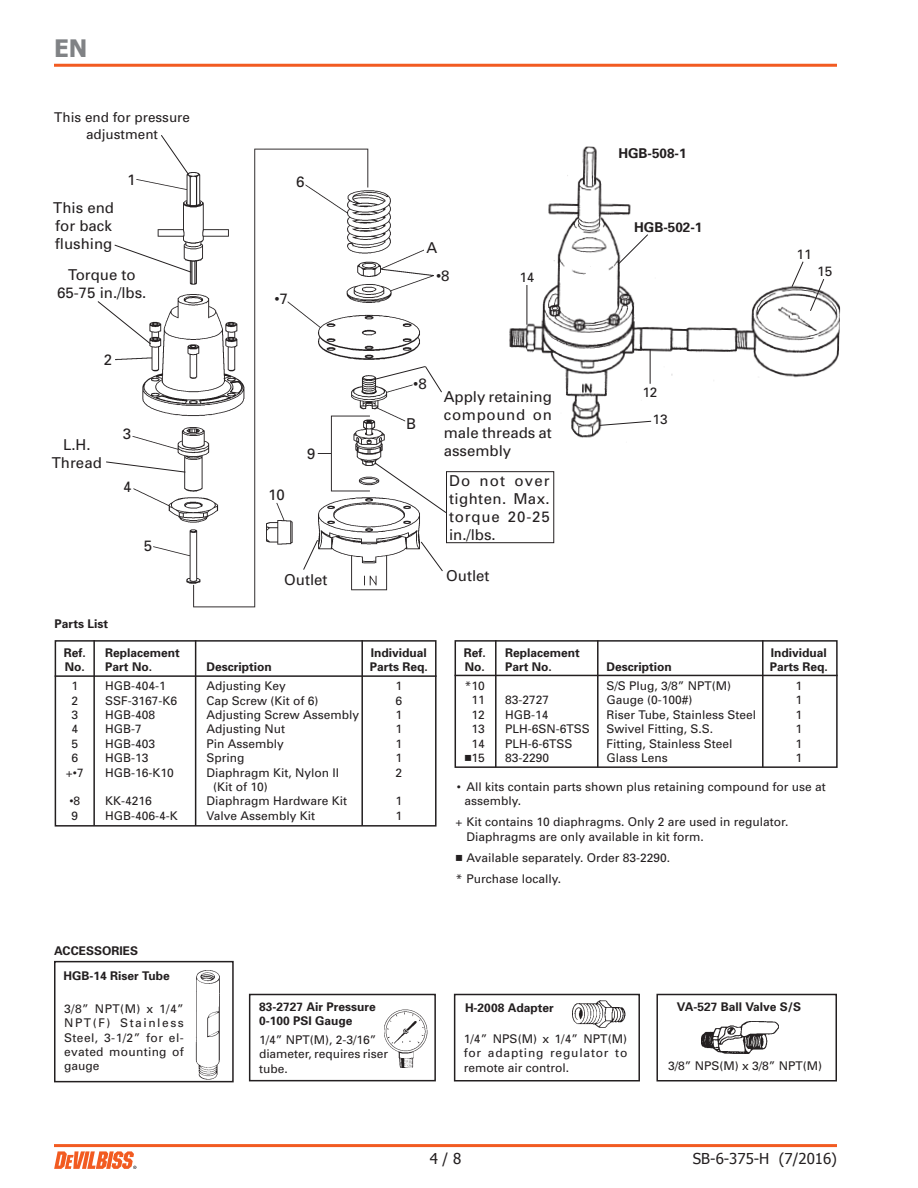
<style>
.page{position:relative;width:918px;height:1188px;background:#fff}
.page>*{position:absolute;margin:0;border:0;box-sizing:border-box;transform-origin:0 0}
.t1{font:700 24px "Tahoma";color:#808285}
.t2{font:15px/18px "Univers";color:#231f20;text-align:justify}
.t3{font:15px "Tahoma";color:#231f20}
.t4{font:13.5px/16.2px "Univers";color:#231f20;text-align:center}
.t5{font:700 13.5px "Univers";color:#231f20}
.t6{font:12px/14.4px "Univers";color:#231f20}
.t7{font:700 12px "Univers";color:#231f20}
.s1{font-family:"Universal Newswith Comm Pi"}
</style>
<div class="page">
<hr style="left:54px;top:64px;width:783px;height:3px;background:#f25b21">
<hr style="left:54px;top:1144px;width:783px;height:3px;background:#f25b21">
<svg style="left:54px;top:1151px;width:82px;height:18px"></svg>
<img style="left:115px;top:149px;width:319px;height:458px">
<img style="left:509px;top:146px;width:332px;height:292px">
<div style="left:55px;top:640px;width:382px;height:187px;border:2px solid #231f20"></div>
<div style="left:455px;top:640px;width:383px;height:128px;border:2px solid #231f20"></div>
<hr style="left:455px;top:675px;width:383px;height:1px;background:#231f20">
<hr style="left:495px;top:640px;width:2px;height:127px;background:#231f20">
<hr style="left:597px;top:640px;width:2px;height:127px;background:#231f20">
<hr style="left:762px;top:640px;width:2px;height:127px;background:#231f20">
<hr style="left:55px;top:675px;width:382px;height:2px;background:#231f20">
<hr style="left:93px;top:640px;width:2px;height:186px;background:#231f20">
<hr style="left:195px;top:640px;width:1px;height:186px;background:#231f20">
<hr style="left:361px;top:640px;width:2px;height:186px;background:#231f20">
<svg style="left:617px;top:234px;width:32px;height:32px"></svg>
<hr style="left:527px;top:285px;width:1px;height:40px;background:#231f20">
<hr style="left:650px;top:349px;width:1px;height:35px;background:#231f20">
<svg style="left:599px;top:420px;width:53px;height:6px"></svg>
<svg style="left:303px;top:539px;width:16px;height:32px"></svg>
<svg style="left:420px;top:541px;width:23px;height:31px"></svg>
<svg style="left:374px;top:462px;width:72px;height:52px"></svg>
<div style="left:446px;top:471px;width:108px;height:72px;border:1px solid #231f20"></div>
<svg style="left:106px;top:461px;width:80px;height:12px"></svg>
<svg style="left:114px;top:244px;width:78px;height:29px"></svg>
<svg style="left:97px;top:300px;width:55px;height:45px"></svg>
<svg style="left:160px;top:135px;width:30px;height:41px"></svg>
<svg style="left:374px;top:365px;width:68px;height:28px"></svg>
<svg style="left:791px;top:261px;width:34px;height:51px"></svg>
<img style="left:701px;top:1021px;width:77px;height:33px">
<img style="left:384px;top:1010px;width:43px;height:58px">
<div style="left:656px;top:994px;width:181px;height:88px;border:2px solid #231f20"></div>
<div style="left:249px;top:994px;width:187px;height:87px;border:2px solid #231f20"></div>
<div style="left:454px;top:994px;width:186px;height:88px;border:2px solid #231f20"></div>
<div style="left:54px;top:961px;width:180px;height:121px;border:2px solid #231f20"></div>
<img style="left:573px;top:1000px;width:53px;height:28px">
<img style="left:189px;top:970px;width:42px;height:113px">
<h1 class="t1" style="left:54px;top:32px;width:35px">EN</h1>
<p class="t4" style="left:54px;top:109px;width:137px">This end for pressure adjustment</p>
<p class="t2" style="left:127px;top:170px;width:10px">1</p>
<p class="t2" style="left:53px;top:198px;width:62px;text-align:left">This end for back flushing</p>
<p class="t2" style="left:57px;top:265px;width:91px;text-align:center">Torque to<br>65-75 in./lbs.</p>
<p class="t2" style="left:104px;top:350px;width:10px">2</p>
<p class="t2" style="left:63px;top:435px;width:29px">L.H.</p>
<p class="t2" style="left:52px;top:453px;width:52px">Thread</p>
<p class="t2" style="left:123px;top:425px;width:10px">3</p>
<p class="t2" style="left:123px;top:477px;width:10px">4</p>
<p class="t2" style="left:144px;top:536px;width:10px">5</p>
<p class="t2" style="left:296px;top:172px;width:10px">6</p>
<p class="t2" style="left:275px;top:290px;width:15px">•7</p>
<p class="t2" style="left:268px;top:485px;width:18px">10</p>
<p class="t2" style="left:307px;top:445px;width:10px">9</p>
<p class="t2" style="left:426px;top:238px;width:12px">A</p>
<p class="t2" style="left:436px;top:267px;width:15px">•8</p>
<p class="t4" style="left:519px;top:269px;width:17px">14</p>
<p class="t2" style="left:413px;top:375px;width:15px">•8</p>
<p class="t2" style="left:406px;top:414px;width:12px">B</p>
<p class="t2" style="left:444px;top:387px;width:110px">Apply retaining compound on male threads at assembly</p>
<p class="t2" style="left:449px;top:471px;width:102px">Do not over tighten. Max. torque 20-25 in./lbs.</p>
<p class="t2" style="left:284px;top:570px;width:45px">Outlet</p>
<p class="t2" style="left:446px;top:566px;width:45px">Outlet</p>
<p class="t5" style="left:618px;top:145px;width:70px">HGB-508-1</p>
<p class="t5" style="left:634px;top:218px;width:70px">HGB-502-1</p>
<p class="t4" style="left:642px;top:384px;width:17px">12</p>
<p class="t4" style="left:653px;top:411px;width:17px">13</p>
<p class="t4" style="left:797px;top:246px;width:17px">11</p>
<p class="t4" style="left:817px;top:263px;width:17px">15</p>
<p class="t7" style="left:55px;top:616px;width:55px">Parts List</p>
<p class="t7" style="left:64px;top:645px;width:24px">Ref.</p>
<p class="t7" style="left:105px;top:645px;width:76px">Replacement</p>
<p class="t7" style="left:371px;top:645px;width:58px">Individual</p>
<p class="t7" style="left:65px;top:659px;width:89px">No. Part No.</p>
<p class="t7" style="left:207px;top:659px;width:67px">Description</p>
<p class="t7" style="left:370px;top:659px;width:60px">Parts Req.</p>
<p class="t6" style="left:72px;top:679px;width:8px">1</p>
<p class="t6" style="left:105px;top:679px;width:62px">HGB-404-1</p>
<p class="t6" style="left:207px;top:679px;width:81px">Adjusting Key</p>
<p class="t6" style="left:396px;top:679px;width:8px">1</p>
<p class="t6" style="left:72px;top:693px;width:8px">2</p>
<p class="t6" style="left:105px;top:693px;width:74px">SSF-3167-K6</p>
<p class="t6" style="left:207px;top:693px;width:114px">Cap Screw (Kit of 6)</p>
<p class="t6" style="left:396px;top:693px;width:8px">6</p>
<p class="t6" style="left:72px;top:707px;width:8px">3</p>
<p class="t6" style="left:105px;top:707px;width:52px">HGB-408</p>
<p class="t6" style="left:207px;top:707px;width:154px">Adjusting Screw Assembly</p>
<p class="t6" style="left:396px;top:707px;width:8px">1</p>
<p class="t6" style="left:72px;top:722px;width:8px">4</p>
<p class="t6" style="left:105px;top:722px;width:38px">HGB-7</p>
<p class="t6" style="left:207px;top:722px;width:80px">Adjusting Nut</p>
<p class="t6" style="left:396px;top:722px;width:8px">1</p>
<p class="t6" style="left:72px;top:736px;width:8px">5</p>
<p class="t6" style="left:105px;top:736px;width:52px">HGB-403</p>
<p class="t6" style="left:207px;top:736px;width:79px">Pin Assembly</p>
<p class="t6" style="left:396px;top:736px;width:8px">1</p>
<p class="t6" style="left:72px;top:751px;width:8px">6</p>
<p class="t6" style="left:105px;top:751px;width:45px">HGB-13</p>
<p class="t6" style="left:207px;top:751px;width:40px">Spring</p>
<p class="t6" style="left:396px;top:751px;width:8px">1</p>
<p class="t6" style="left:66px;top:765px;width:19px">+•7</p>
<p class="t6" style="left:105px;top:765px;width:70px">HGB-16-K10</p>
<p class="t6" style="left:207px;top:765px;width:134px">Diaphragm Kit, Nylon II</p>
<p class="t6" style="left:396px;top:765px;width:8px">2</p>
<p class="t6" style="left:213px;top:779px;width:56px">(Kit of 10)</p>
<p class="t6" style="left:69px;top:794px;width:12px">•8</p>
<p class="t6" style="left:105px;top:794px;width:48px">KK-4216</p>
<p class="t6" style="left:207px;top:794px;width:142px">Diaphragm Hardware Kit</p>
<p class="t6" style="left:396px;top:794px;width:8px">1</p>
<p class="t6" style="left:72px;top:808px;width:8px">9</p>
<p class="t6" style="left:105px;top:808px;width:74px">HGB-406-4-K</p>
<p class="t6" style="left:207px;top:808px;width:110px">Valve Assembly Kit</p>
<p class="t6" style="left:396px;top:808px;width:8px">1</p>
<p class="t7" style="left:54px;top:943px;width:86px">ACCESSORIES</p>
<p class="t7" style="left:63px;top:968px;width:108px">HGB-14 Riser Tube</p>
<p class="t6" style="left:64px;top:1001px;width:121px;text-align:justify">3/8” NPT(M) x 1/4” NPT(F) Stainless Steel, 3-1/2” for el&shy;evated mounting of gauge</p>
<p class="t7" style="left:259px;top:999px;width:118px">83-2727 Air Pressure</p>
<p class="t7" style="left:259px;top:1013px;width:95px">0-100 PSI Gauge</p>
<p class="t6" style="left:259px;top:1032px;width:119px">1/4” NPT(M), 2-3/16”</p>
<p class="t6" style="left:259px;top:1047px;width:131px">diameter, requires riser tube.</p>
<p class="t7" style="left:464px;top:645px;width:24px">Ref.</p>
<p class="t7" style="left:505px;top:645px;width:76px">Replacement</p>
<p class="t7" style="left:771px;top:645px;width:58px">Individual</p>
<p class="t7" style="left:465px;top:659px;width:89px">No. Part No.</p>
<p class="t7" style="left:606px;top:659px;width:67px">Description</p>
<p class="t7" style="left:770px;top:659px;width:60px">Parts Req.</p>
<p class="t6" style="left:465px;top:678px;width:22px">*10</p>
<p class="t6" style="left:606px;top:678px;width:126px">S/S Plug, 3/8” NPT(M)</p>
<p class="t6" style="left:795px;top:678px;width:8px">1</p>
<p class="t6" style="left:472px;top:693px;width:15px">11</p>
<p class="t6" style="left:505px;top:693px;width:46px">83-2727</p>
<p class="t6" style="left:606px;top:693px;width:88px">Gauge (0-100#)</p>
<p class="t6" style="left:795px;top:693px;width:8px">1</p>
<p class="t6" style="left:472px;top:707px;width:15px">12</p>
<p class="t6" style="left:505px;top:707px;width:45px">HGB-14</p>
<p class="t6" style="left:606px;top:707px;width:151px">Riser Tube, Stainless Steel</p>
<p class="t6" style="left:795px;top:707px;width:8px">1</p>
<p class="t6" style="left:472px;top:722px;width:15px">13</p>
<p class="t6" style="left:505px;top:722px;width:86px">PLH-6SN-6TSS</p>
<p class="t6" style="left:606px;top:722px;width:108px">Swivel Fitting, S.S.</p>
<p class="t6" style="left:795px;top:722px;width:8px">1</p>
<p class="t6" style="left:472px;top:736px;width:15px">14</p>
<p class="t6" style="left:505px;top:736px;width:69px">PLH-6-6TSS</p>
<p class="t6" style="left:606px;top:736px;width:128px">Fitting, Stainless Steel</p>
<p class="t6" style="left:795px;top:736px;width:8px">1</p>
<p class="t6" style="left:465px;top:750px;width:22px"><span class="s1">n</span>15</p>
<p class="t6" style="left:505px;top:750px;width:46px">83-2290</p>
<p class="t6" style="left:606px;top:750px;width:63px">Glass Lens</p>
<p class="t6" style="left:795px;top:750px;width:8px">1</p>
<p class="t6" style="left:465px;top:779px;width:363px;text-indent:-8px">• All kits contain parts shown plus retaining compound for use at assembly.</p>
<p class="t6" style="left:467px;top:815px;width:323px;text-indent:-11px">+ Kit contains 10 diaphragms. Only 2 are used in regulator.<br>Diaphragms are only available in kit form.</p>
<p class="t6" style="left:456px;top:850px;width:216px"><span class="s1">n</span> Available separately. Order 83-2290.</p>
<p class="t6" style="left:456px;top:871px;width:107px">* Purchase locally.</p>
<p class="t7" style="left:465px;top:1000px;width:90px">H-2008 Adapter</p>
<p class="t6" style="left:464px;top:1031px;width:165px;text-align:justify">1/4” NPS(M) x 1/4” NPT(M) for adapting regulator to remote air control.</p>
<p class="t7" style="left:677px;top:999px;width:126px">VA-527 Ball Valve S/S</p>
<p class="t6" style="left:668px;top:1059px;width:156px">3/8” NPS(M) x 3/8” NPT(M)</p>
<p class="t3" style="left:430px;top:1148px;width:33px">4 / 8</p>
<p class="t3" style="left:693px;top:1148px;width:146px">SB-6-375-H (7/2016)</p>
</div>
